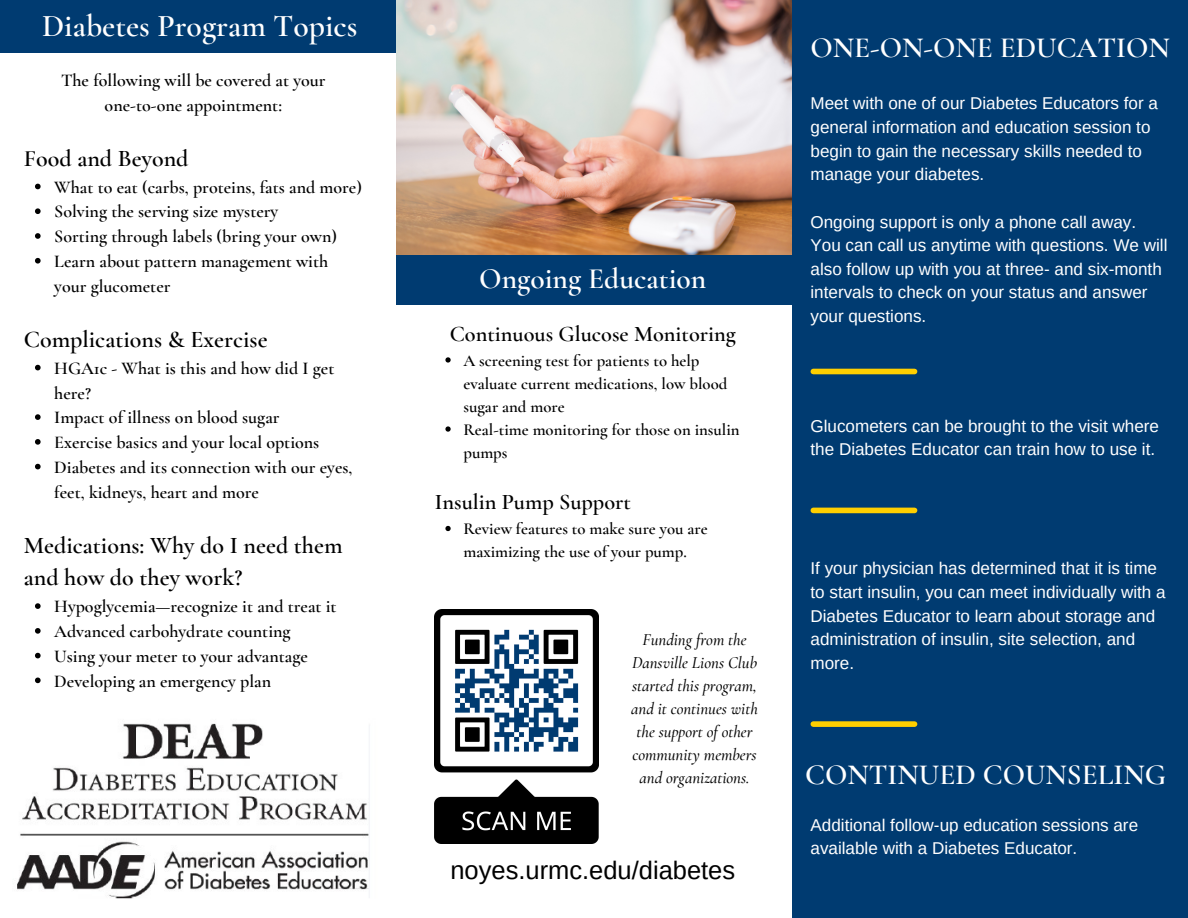
<style>
.page{position:relative;width:1188px;height:918px;background:#fff}
.page>*{position:absolute;margin:0;border:0;box-sizing:border-box;transform-origin:0 0}
.t1{font:600 31.65px "Cormorant Garamond";color:#fff}
.t2{font:600 29.55px "Cormorant Garamond";color:#fff}
.t3{font:600 29.25px "Cormorant Garamond";color:#fff}
.t4{font:25.5px "Arimo";color:#000}
.t5{font:600 24px/32.7px "Cormorant Garamond";color:#000}
.t6{font:600 22.35px "Cormorant Garamond";color:#000}
.t7{font:600 18px/24.8px "Cormorant Garamond";color:#000}
.t8{font:17.1px/23.7px "Arimo";color:#fff}
.t9{font:600 16.8px/23.1px "Cormorant Garamond";color:#000}
.t10{font:italic 500 16.8px/23.1px "Cormorant Garamond";color:#000;text-align:center}
</style>
<div class="page">
<div style="left:792px;top:0;width:396px;height:918px;background:#003b71"></div>
<div style="left:813px;top:369px;width:102px;height:5px;background:#ffcf00"></div>
<div style="left:813px;top:508px;width:102px;height:5px;background:#ffcf00"></div>
<div style="left:813px;top:721px;width:102px;height:6px;background:#ffcf00"></div>
<div style="left:0;top:0;width:396px;height:53px;background:#003b71"></div>
<svg style="left:35px;top:184px;width:6px;height:5px"></svg>
<svg style="left:35px;top:208px;width:6px;height:6px"></svg>
<svg style="left:35px;top:233px;width:6px;height:6px"></svg>
<svg style="left:35px;top:258px;width:6px;height:6px"></svg>
<svg style="left:35px;top:365px;width:6px;height:5px"></svg>
<svg style="left:35px;top:414px;width:6px;height:6px"></svg>
<svg style="left:35px;top:439px;width:6px;height:6px"></svg>
<svg style="left:35px;top:464px;width:6px;height:5px"></svg>
<svg style="left:35px;top:603px;width:6px;height:6px"></svg>
<svg style="left:35px;top:628px;width:6px;height:6px"></svg>
<svg style="left:35px;top:653px;width:6px;height:5px"></svg>
<svg style="left:35px;top:678px;width:6px;height:5px"></svg>
<img style="left:17px;top:723px;width:352px;height:176px">
<div style="left:396px;top:255px;width:396px;height:49px;background:#003b71"></div>
<img style="left:396px;top:0;width:396px;height:255px">
<img style="left:435px;top:609px;width:163px;height:234px">
<svg style="left:445px;top:357px;width:6px;height:6px"></svg>
<svg style="left:445px;top:426px;width:6px;height:6px"></svg>
<svg style="left:445px;top:526px;width:6px;height:5px"></svg>
<p class="t1" style="left:42px;top:6px;width:317px">Diabetes Program Topics</p>
<p class="t7" style="left:61px;top:68px;width:266px">The following will be covered at your</p>
<p class="t7" style="left:105px;top:92px;width:179px">one-to-one appointment:</p>
<p class="t5" style="left:24px;top:142px;width:166px">Food and Beyond</p>
<p class="t7" style="left:54px;top:175px;width:309px">What to eat (carbs, proteins, fats and more)</p>
<p class="t7" style="left:54px;top:199px;width:226px">Solving the serving size mystery</p>
<p class="t7" style="left:54px;top:224px;width:284px">Sorting through labels (bring your own)</p>
<p class="t7" style="left:54px;top:249px;width:275px">Learn about pattern management with your glucometer</p>
<p class="t5" style="left:24px;top:323px;width:245px">Complications &amp; Exercise</p>
<p class="t7" style="left:54px;top:356px;width:282px">HGA1c - What is this and how did I get here?</p>
<p class="t7" style="left:54px;top:405px;width:227px">Impact of illness on blood sugar</p>
<p class="t7" style="left:54px;top:430px;width:267px">Exercise basics and your local options</p>
<p class="t7" style="left:54px;top:455px;width:300px">Diabetes and its connection with our eyes, feet, kidneys, heart and more</p>
<p class="t5" style="left:24px;top:529px;width:320px">Medications: Why do I need them and how do they work?</p>
<p class="t7" style="left:54px;top:594px;width:284px">Hypoglycemia—recognize it and treat it</p>
<p class="t7" style="left:54px;top:619px;width:238px">Advanced carbohydrate counting</p>
<p class="t7" style="left:54px;top:644px;width:255px">Using your meter to your advantage</p>
<p class="t7" style="left:54px;top:668px;width:218px">Developing an emergency plan</p>
<p class="t2" style="left:479px;top:261px;width:229px">Ongoing Education</p>
<p class="t6" style="left:450px;top:320px;width:288px">Continuous Glucose Monitoring</p>
<p class="t9" style="left:463px;top:349px;width:265px">A screening test for patients to help evaluate current medications, low blood sugar and more</p>
<p class="t9" style="left:463px;top:418px;width:278px">Real-time monitoring for those on insulin pumps</p>
<p class="t6" style="left:435px;top:488px;width:198px">Insulin Pump Support</p>
<p class="t9" style="left:463px;top:517px;width:246px">Review features to make sure you are maximizing the use of your pump.</p>
<p class="t10" style="left:631px;top:628px;width:128px">Funding from the<br>Dansville Lions Club started this program, and it continues with the support of other community members and organizations.</p>
<p class="t4" style="left:450px;top:856px;width:286px">noyes.urmc.edu/diabetes</p>
<p class="t3" style="left:811px;top:30px;width:361px">ONE-ON-ONE EDUCATION</p>
<p class="t8" style="left:811px;top:92px;width:349px">Meet with one of our Diabetes Educators for a general information and education session to begin to gain the necessary skills needed to manage your diabetes.</p>
<p class="t8" style="left:811px;top:210px;width:359px">Ongoing support is only a phone call away.<br>You can call us anytime with questions. We will also follow up with you at three- and six-month intervals to check on your status and answer your questions.</p>
<p class="t8" style="left:811px;top:414px;width:350px">Glucometers can be brought to the visit where the Diabetes Educator can train how to use it.</p>
<p class="t8" style="left:811px;top:557px;width:357px">If your physician has determined that it is time to start insulin, you can meet individually with a Diabetes Educator to learn about storage and administration of insulin, site selection, and more.</p>
<p class="t3" style="left:805px;top:757px;width:363px">CONTINUED COUNSELING</p>
<p class="t8" style="left:811px;top:813px;width:329px">Additional follow-up education sessions are available with a Diabetes Educator.</p>
</div>
